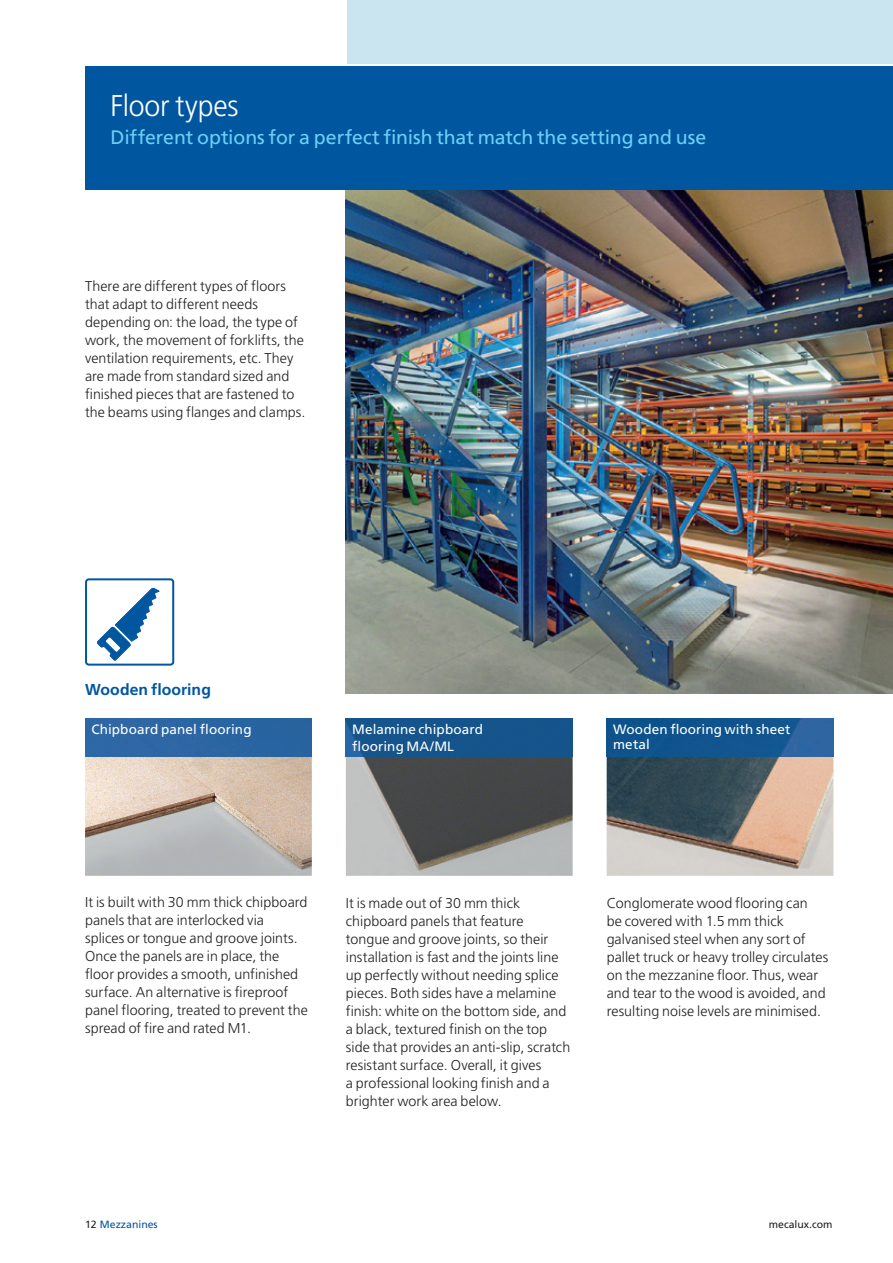
<style>
.page{position:relative;width:893px;height:1263px;background:#fff}
.page>*{position:absolute;margin:0;border:0;box-sizing:border-box;transform-origin:0 0}
.t1{font:300 30px "Frutiger LT Std";letter-spacing:-.005em;color:#fff;scale:.95 1}
.t2{font:19.5px "Frutiger LT Std";letter-spacing:-.005em;color:#6bcff6}
.t3{font:700 15.75px "Frutiger LT Std";letter-spacing:.005em;color:#01579f}
.t4{font:300 14.25px/18px "Frutiger LT Std";letter-spacing:.005em;color:#231f20}
.t5{font:13.5px/16.5px "Frutiger LT Std";letter-spacing:.01em;color:#fff}
.t6{font:10.5px "Frutiger LT Std";color:#01579f}
.t7{font:10.5px "Frutiger LT Std";color:#231f20}
.s1{color:#231f20}
</style>
<div class="page">
<div style="left:347px;top:0;width:546px;height:64px;background:#cae4f0"></div>
<div style="left:85px;top:66px;width:808px;height:123px;background:#01579f"></div>
<img style="left:346px;top:190px;width:547px;height:503px">
<img style="left:85px;top:757px;width:227px;height:119px">
<img style="left:346px;top:757px;width:227px;height:119px">
<img style="left:607px;top:757px;width:226px;height:119px">
<div style="left:85px;top:719px;width:227px;height:38px;background:#2b66a2"></div>
<div style="left:346px;top:719px;width:227px;height:38px;background:#15548c"></div>
<img style="left:607px;top:719px;width:226px;height:38px">
<div style="left:85px;top:578px;width:89px;height:88px;border:2px solid #01579f;border-radius:3px"></div>
<svg style="left:97px;top:588px;width:63px;height:73px"></svg>
<h1 class="t1" style="left:111px;top:89px;width:136px">Floor types</h1>
<h2 class="t2" style="left:111px;top:126px;width:597px">Different options for a perfect finish that match the setting and use</h2>
<p class="t4" style="left:85px;top:278px;width:222px">There are different types of floors that adapt to different needs depending on: the load, the type of work, the movement of forklifts, the ventilation requirements, etc. They are made from standard sized and finished pieces that are fastened to the beams using flanges and clamps.</p>
<p class="t3" style="left:85px;top:681px;width:127px">Wooden flooring</p>
<p class="t5" style="left:91px;top:722px;width:162px">Chipboard panel flooring</p>
<p class="t5" style="left:352px;top:722px;width:132px">Melamine chipboard flooring MA/ML</p>
<p class="t5" style="left:613px;top:722px;width:179px;line-height:15px">Wooden flooring with sheet metal</p>
<p class="t4" style="left:85px;top:893px;width:224px">It is built with 30 mm thick chipboard panels that are interlocked via<br>splices or tongue and groove joints.<br>Once the panels are in place, the floor provides a smooth, unfinished surface. An alternative is fireproof panel flooring, treated to prevent the spread of fire and rated M1.</p>
<p class="t4" style="left:346px;top:894px;width:226px">It is made out of 30 mm thick chipboard panels that feature tongue and groove joints, so their installation is fast and the joints line up perfectly without needing splice pieces. Both sides have a melamine finish: white on the bottom side, and a black, textured finish on the top side that provides an anti-slip, scratch resistant surface. Overall, it gives<br>a professional looking finish and a brighter work area below.</p>
<p class="t4" style="left:607px;top:894px;width:223px">Conglomerate wood flooring can<br>be covered with 1.5 mm thick galvanised steel when any sort of pallet truck or heavy trolley circulates on the mezzanine floor. Thus, wear and tear to the wood is avoided, and resulting noise levels are minimised.</p>
<p class="t6" style="left:85px;top:1218px;width:74px"><span class="s1">12</span> Mezzanines</p>
<p class="t7" style="left:769px;top:1218px;width:65px">mecalux.com</p>
</div>
